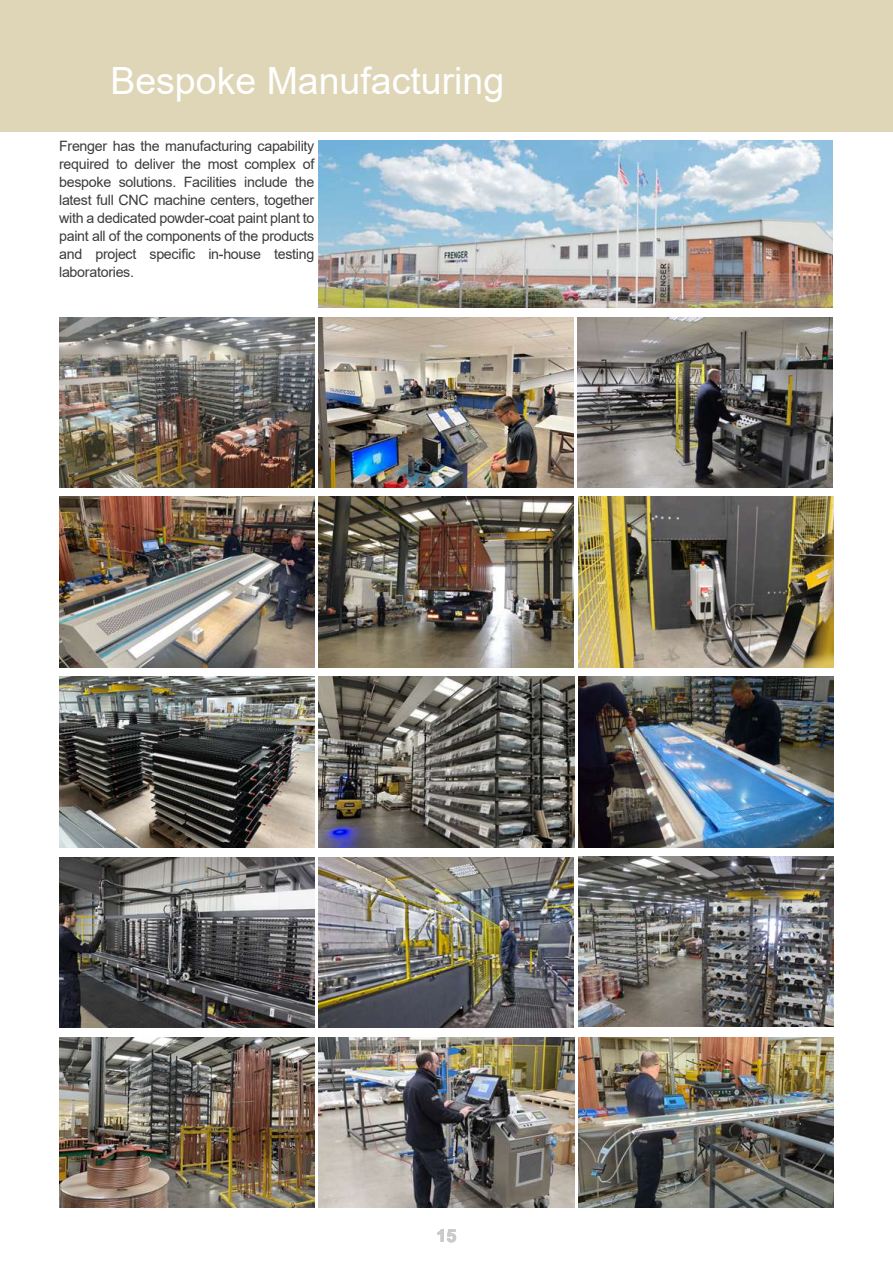
<style>
.page{position:relative;width:893px;height:1263px;background:#fff}
.page>*{position:absolute;margin:0;border:0;box-sizing:border-box;transform-origin:0 0}
.t1{font:37.5px "Arial";color:#fff}
.t2{font:700 18px "Arial";color:#c9cacc}
.t3{font:14.25px/18px "Arial";letter-spacing:-.02em;color:#3d3b3c;text-align:justify}
</style>
<div class="page">
<div style="left:0;top:0;width:893px;height:132px;background:#ded6b7"></div>
<img style="left:578px;top:857px;width:255px;height:170px">
<img style="left:319px;top:858px;width:255px;height:170px">
<img style="left:59px;top:858px;width:255px;height:170px">
<img style="left:60px;top:1037px;width:255px;height:171px">
<img style="left:578px;top:1037px;width:255px;height:171px">
<img style="left:319px;top:1037px;width:255px;height:171px">
<img style="left:60px;top:497px;width:255px;height:170px">
<img style="left:319px;top:497px;width:255px;height:170px">
<img style="left:578px;top:497px;width:255px;height:170px">
<img style="left:60px;top:677px;width:255px;height:170px">
<img style="left:319px;top:677px;width:255px;height:170px">
<img style="left:578px;top:677px;width:255px;height:170px">
<img style="left:319px;top:317px;width:255px;height:170px">
<img style="left:59px;top:317px;width:255px;height:170px">
<img style="left:578px;top:317px;width:255px;height:170px">
<img style="left:319px;top:140px;width:514px;height:167px">
<h1 class="t1" style="left:110px;top:55px;width:395px">B spoke Manufacturing</h1>
<h1 class="t1" style="left:112px;top:55px;width:204px">Header Title</h1>
<p class="t3" style="left:59px;top:137px;width:257px">Frenger has the manufacturing capability required to deliver the most complex of bespoke solutions. Facilities include the latest full CNC machine centers, together with a dedicated powder-coat paint plant to paint all of the components of the products and project specific in-house testing laboratories.</p>
<p class="t2" style="left:436px;top:1223px;width:22px">15</p>
</div>
